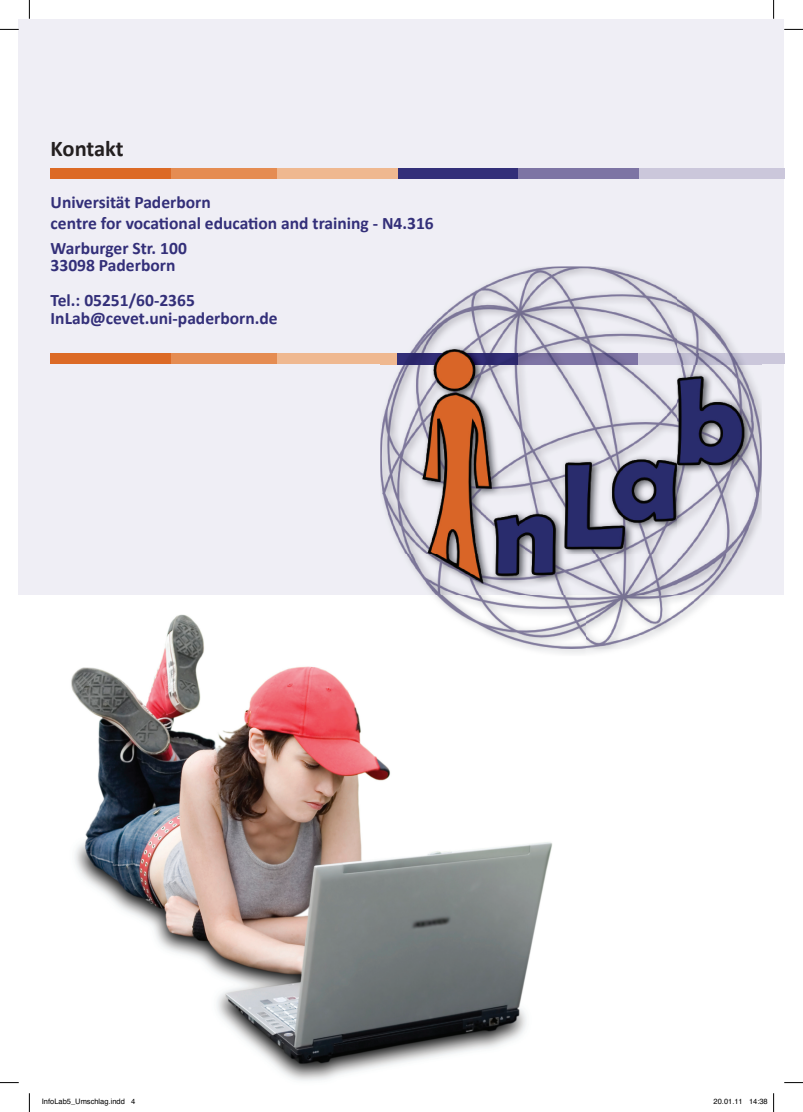
<style>
.page{position:relative;width:803px;height:1112px;background:#fff}
.page>*{position:absolute;margin:0;border:0;box-sizing:border-box;transform-origin:0 0}
.t1{font:700 22.5px "Calibri";letter-spacing:-.005em;color:#231f20}
.t2{font:700 17.5px/17.5px "Calibri";color:#332f79}
.t3{font:7.5px "Helvetica";color:#000}
</style>
<div class="page">
<div style="left:19px;top:19px;width:765px;height:1073px;background:#efeef5"></div>
<div style="left:51px;top:168px;width:120px;height:11px;background:#dc6a26"></div>
<div style="left:171px;top:168px;width:106px;height:11px;background:#e58c52"></div>
<div style="left:277px;top:168px;width:121px;height:11px;background:#efb890"></div>
<div style="left:398px;top:168px;width:120px;height:11px;background:#332f79"></div>
<div style="left:518px;top:168px;width:121px;height:11px;background:#7d74a4"></div>
<div style="left:639px;top:168px;width:145px;height:11px;background:#cbc7db"></div>
<div style="left:51px;top:353px;width:120px;height:11px;background:#dc6a26"></div>
<div style="left:171px;top:353px;width:106px;height:11px;background:#e58c52"></div>
<div style="left:277px;top:353px;width:121px;height:11px;background:#efb890"></div>
<div style="left:639px;top:353px;width:145px;height:11px;background:#cbc7db"></div>
<div style="left:19px;top:595px;width:765px;height:497px;background:#fff"></div>
<img style="left:71px;top:614px;width:482px;height:467px">
<img style="left:380px;top:266px;width:382px;height:390px">
<img style="left:380px;top:353px;width:382px;height:11px">
<img style="left:380px;top:595px;width:205px;height:53px">
<svg style="left:0;top:29px;width:19px;height:1px"></svg>
<svg style="left:784px;top:29px;width:19px;height:1px"></svg>
<svg style="left:0;top:1082px;width:19px;height:1px"></svg>
<svg style="left:784px;top:1082px;width:19px;height:1px"></svg>
<svg style="left:29px;top:0;width:1px;height:19px"></svg>
<svg style="left:29px;top:1093px;width:1px;height:18px"></svg>
<svg style="left:773px;top:0;width:1px;height:19px"></svg>
<svg style="left:773px;top:1093px;width:1px;height:18px"></svg>
<p class="t1" style="left:51px;top:135px;width:75px">Kontakt</p>
<p class="t2" style="left:51px;top:191px;width:385px;line-height:21px">Universität Paderborn<br>centre for vocational education and training - N4.316</p>
<p class="t2" style="left:51px;top:238px;width:138px">Warburger Str. 100<br>33098 Paderborn</p>
<p class="t2" style="left:51px;top:291px;width:229px">Tel.: 05251/60-2365<br>InLab@cevet.uni-paderborn.de</p>
<p class="t3" style="left:42px;top:1095px;width:95px">InfoLab5_Umschlag.indd 4</p>
<p class="t3" style="left:713px;top:1095px;width:56px">20.01.11 14:38</p>
</div>
